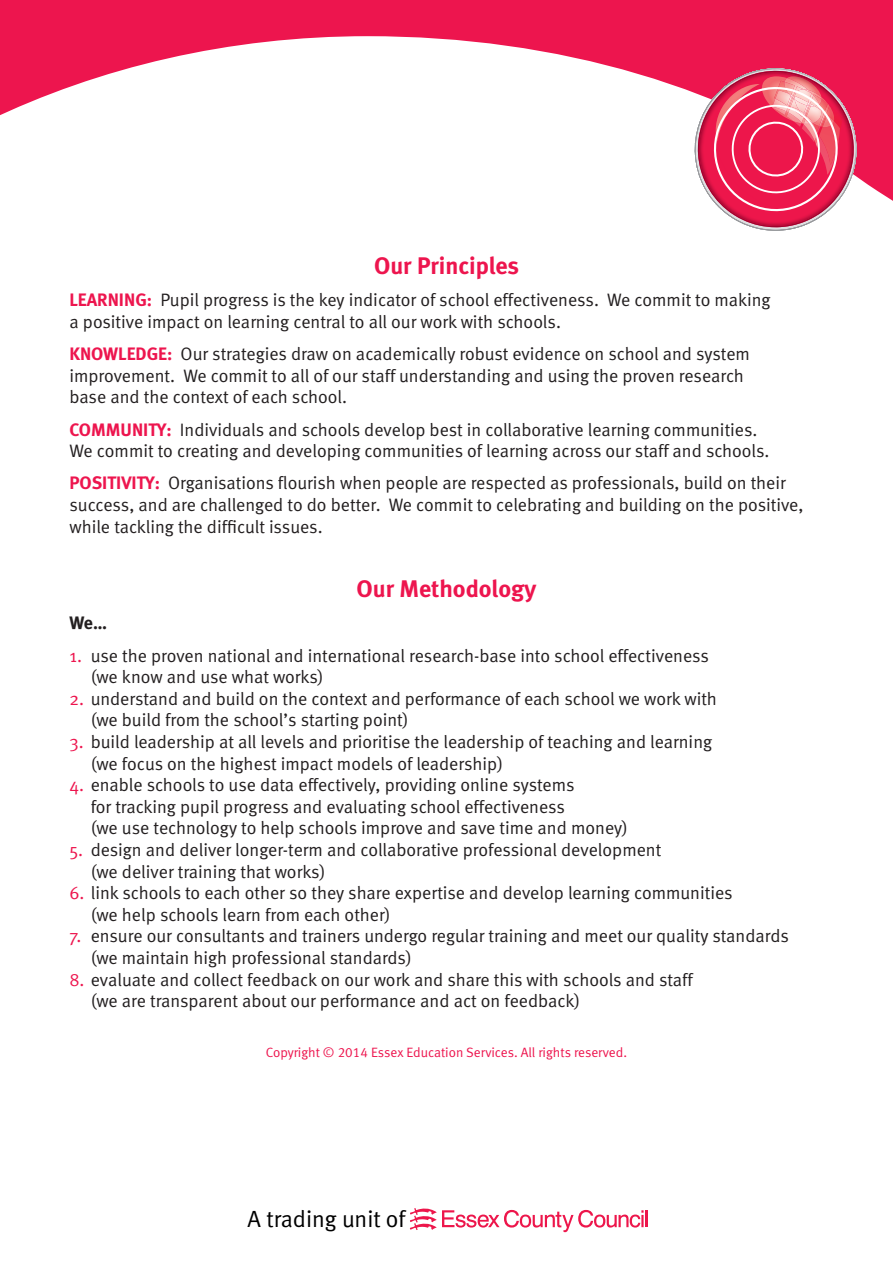
<style>
.page{position:relative;width:893px;height:1263px;background:#fff}
.page>*{position:absolute;margin:0;border:0;box-sizing:border-box;transform-origin:0 0}
.Head_1_MetaBoldLF_16{font:24px "Meta Bold LF";color:#ed154e}
.t1{font:23.4px "Meta Normal";color:#000}
.t2{font:18px/21.6px "Meta Normal";color:#231f20}
.t3{font:18px/21.6px "Meta Normal LF";color:#231f20}
.Head_3_MetaBoldLF_12{font:18px "Meta Bold LF";color:#231f20}
.t4{font:13.5px "Meta Normal LF";color:#ed154e}
.s1{font-family:"Meta Bold LF";color:#ed154e}
.s2{color:#ed154e}
</style>
<div class="page">
<svg style="left:0;top:0;width:893px;height:201px"></svg>
<svg style="left:684px;top:68px;width:183px;height:163px"></svg>
<hr style="left:645px;top:1210px;width:3px;height:17px;background:#ed164b">
<svg style="left:410px;top:1208px;width:234px;height:24px"></svg>
<p class="Head_1_MetaBoldLF_16" style="left:374px;top:251px;width:147px">Our Principles</p>
<p class="t3" style="left:69px;top:289px;width:703px"><span class="s1">LEARNING:</span> Pupil progress is the key indicator of school effectiveness. We commit to making a positive impact on learning central to all our work with schools.</p>
<p class="t3" style="left:69px;top:343px;width:682px"><span class="s1">KNOWLEDGE:</span> Our strategies draw on academically robust evidence on school and system improvement. We commit to all of our staff understanding and using the proven research base and the context of each school.</p>
<p class="t3" style="left:69px;top:418px;width:702px"><span class="s1">COMMUNITY:</span> Individuals and schools develop best in collaborative learning communities.<br>We commit to creating and developing communities of learning across our staff and schools.</p>
<p class="t3" style="left:69px;top:472px;width:736px"><span class="s1">POSITIVITY:</span> Organisations flourish when people are respected as professionals, build on their success, and are challenged to do better. We commit to celebrating and building on the positive, while tackling the difficult issues.</p>
<p class="Head_1_MetaBoldLF_16" style="left:357px;top:574px;width:181px">Our Methodology</p>
<p class="Head_3_MetaBoldLF_12" style="left:69px;top:612px;width:39px">We…</p>
<p class="t2" style="left:91px;top:644px;width:620px;text-indent:-21px"><span class="s2">1.</span> use the proven national and international research-base into school effectiveness (we know and use what works)</p>
<p class="t2" style="left:91px;top:687px;width:628px;text-indent:-21px"><span class="s2">2.</span> understand and build on the context and performance of each school we work with (we build from the school’s starting point)</p>
<p class="t2" style="left:91px;top:731px;width:623px;text-indent:-21px"><span class="s2">3.</span> build leadership at all levels and prioritise the leadership of teaching and learning (we focus on the highest impact models of leadership)</p>
<p class="t2" style="left:91px;top:774px;width:539px;text-indent:-21px"><span class="s2">4.</span> enable schools to use data effectively, providing online systems<br>for tracking pupil progress and evaluating school effectiveness<br>(we use technology to help schools improve and save time and money)</p>
<p class="t2" style="left:91px;top:839px;width:572px;text-indent:-21px"><span class="s2">5.</span> design and deliver longer-term and collaborative professional development (we deliver training that works)</p>
<p class="t2" style="left:91px;top:882px;width:643px;text-indent:-21px"><span class="s2">6.</span> link schools to each other so they share expertise and develop learning communities (we help schools learn from each other)</p>
<p class="t2" style="left:91px;top:925px;width:700px;text-indent:-21px"><span class="s2">7.</span> ensure our consultants and trainers undergo regular training and meet our quality standards (we maintain high professional standards)</p>
<p class="t2" style="left:91px;top:968px;width:604px;text-indent:-21px"><span class="s2">8.</span> evaluate and collect feedback on our work and share this with schools and staff (we are transparent about our performance and act on feedback)</p>
<p class="t4" style="left:266px;top:1044px;width:363px">Copyright © 2014 Essex Education Services. All rights reserved.</p>
<p class="t1" style="left:248px;top:1205px;width:159px">A trading unit of</p>
</div>
